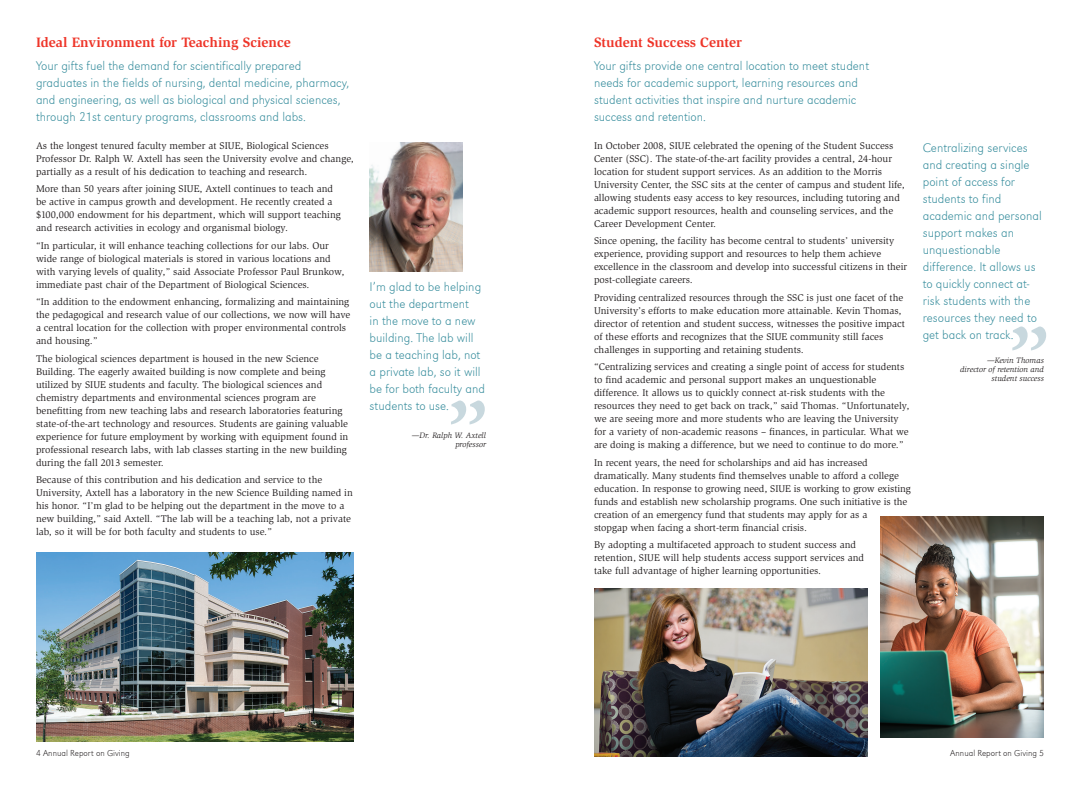
<style>
.page{position:relative;width:1080px;height:792px;background:#fff}
.page>*{position:absolute;margin:0;border:0;box-sizing:border-box;transform-origin:0 0}
.Donors_Slimbach_7_8{font:112px "Slimbach";color:#c8d8de}
.Slimbach_Bold_14_16{font:700 14px "Slimbach";color:#ee3529}
.URW_Grotesk_Reg_13_1{font:13px/17px "URW Grotesk T Extr Ligh";color:#338b9b}
.Body_text_10_13_pt_S{font:10px/13px "Slimbach";color:#231f20}
.t1{font:9px "URW Grotesk T Extr Ligh";color:#231f20}
.Slimbach_Italic_8_9{font:italic 8px/9px "Slimbach";color:#231f20;text-align:right}
</style>
<div class="page">
<img style="left:594px;top:589px;width:274px;height:167px">
<img style="left:880px;top:516px;width:164px;height:222px">
<img style="left:36px;top:552px;width:318px;height:190px">
<img style="left:370px;top:142px;width:92px;height:129px">
<p class="Slimbach_Bold_14_16" style="left:36px;top:33px;width:256px">Ideal Environment for Teaching Science</p>
<p class="URW_Grotesk_Reg_13_1" style="left:36px;top:57px;width:315px">Your gifts fuel the demand for scientifically prepared graduates in the fields of nursing, dental medicine, pharmacy, and engineering, as well as biological and physical sciences, through 21st century programs, classrooms and labs.</p>
<p class="Body_text_10_13_pt_S" style="left:36px;top:139px;width:319px">As the longest tenured faculty member at SIUE, Biological Sciences<br>Professor Dr. Ralph W. Axtell has seen the University evolve and change, partially as a result of his dedication to teaching and research.</p>
<p class="Body_text_10_13_pt_S" style="left:36px;top:182px;width:306px">More than 50 years after joining SIUE, Axtell continues to teach and be active in campus growth and development. He recently created a $100,000 endowment for his department, which will support teaching and research activities in ecology and organismal biology.</p>
<p class="Body_text_10_13_pt_S" style="left:36px;top:239px;width:310px">“In particular, it will enhance teaching collections for our labs. Our wide range of biological materials is stored in various locations and with varying levels of quality,” said Associate Professor Paul Brunkow, immediate past chair of the Department of Biological Sciences.</p>
<p class="Body_text_10_13_pt_S" style="left:36px;top:295px;width:316px">“In addition to the endowment enhancing, formalizing and maintaining the pedagogical and research value of our collections, we now will have a central location for the collection with proper environmental controls and housing.”</p>
<p class="Body_text_10_13_pt_S" style="left:36px;top:352px;width:314px">The biological sciences department is housed in the new Science Building. The eagerly awaited building is now complete and being utilized by SIUE students and faculty. The biological sciences and chemistry departments and environmental sciences program are benefitting from new teaching labs and research laboratories featuring state-of-the-art technology and resources. Students are gaining valuable experience for future employment by working with equipment found in professional research labs, with lab classes starting in the new building during the fall 2013 semester.</p>
<p class="Body_text_10_13_pt_S" style="left:36px;top:473px;width:318px">Because of this contribution and his dedication and service to the University, Axtell has a laboratory in the new Science Building named in his honor. “I’m glad to be helping out the department in the move to a new building,” said Axtell. “The lab will be a teaching lab, not a private lab, so it will be for both faculty and students to use.”</p>
<p class="URW_Grotesk_Reg_13_1" style="left:370px;top:278px;width:117px">I’m glad to be helping out the department<br>in the move to a new building. The lab will be a teaching lab, not a private lab, so it will be for both faculty and students to use.</p>
<p class="Donors_Slimbach_7_8" style="left:442px;top:376px;width:53px">’’</p>
<p class="Slimbach_Italic_8_9" style="left:412px;top:431px;width:76px">—Dr. Ralph W. Axtell professor</p>
<p class="Slimbach_Bold_14_16" style="left:594px;top:33px;width:150px">Student Success Center</p>
<p class="URW_Grotesk_Reg_13_1" style="left:594px;top:57px;width:277px">Your gifts provide one central location to meet student needs for academic support, learning resources and student activities that inspire and nurture academic success and retention.</p>
<p class="Body_text_10_13_pt_S" style="left:594px;top:139px;width:312px">In October 2008, SIUE celebrated the opening of the Student Success Center (SSC). The state-of-the-art facility provides a central, 24-hour location for student support services. As an addition to the Morris University Center, the SSC sits at the center of campus and student life, allowing students easy access to key resources, including tutoring and academic support resources, health and counseling services, and the Career Development Center.</p>
<p class="Body_text_10_13_pt_S" style="left:594px;top:234px;width:315px">Since opening, the facility has become central to students’ university experience, providing support and resources to help them achieve excellence in the classroom and develop into successful citizens in their post-collegiate careers.</p>
<p class="Body_text_10_13_pt_S" style="left:594px;top:291px;width:312px">Providing centralized resources through the SSC is just one facet of the University’s efforts to make education more attainable. Kevin Thomas, director of retention and student success, witnesses the positive impact of these efforts and recognizes that the SIUE community still faces challenges in supporting and retaining students.</p>
<p class="Body_text_10_13_pt_S" style="left:594px;top:360px;width:317px">“Centralizing services and creating a single point of access for students to find academic and personal support makes an unquestionable difference. It allows us to quickly connect at-risk students with the resources they need to get back on track,” said Thomas. “Unfortunately, we are seeing more and more students who are leaving the University for a variety of non-academic reasons – finances, in particular. What we are doing is making a difference, but we need to continue to do more.”</p>
<p class="Body_text_10_13_pt_S" style="left:594px;top:456px;width:318px">In recent years, the need for scholarships and aid has increased dramatically. Many students find themselves unable to afford a college education. In response to growing need, SIUE is working to grow existing funds and establish new scholarship programs. One such initiative is the creation of an emergency fund that students may apply for as a<br>stopgap when facing a short-term financial crisis.</p>
<p class="Body_text_10_13_pt_S" style="left:594px;top:538px;width:272px">By adopting a multifaceted approach to student success and retention, SIUE will help students access support services and take full advantage of higher learning opportunities.</p>
<p class="URW_Grotesk_Reg_13_1" style="left:923px;top:139px;width:121px">Centralizing services and creating a single point of access for students to find academic and personal support makes an unquestionable difference. It allows us to quickly connect at&shy;risk students with the resources they need to get back on track.</p>
<p class="Slimbach_Italic_8_9" style="left:960px;top:356px;width:85px">—Kevin Thomas director of retention and student success</p>
<p class="Donors_Slimbach_7_8" style="left:1003px;top:302px;width:53px">’’</p>
<p class="t1" style="left:36px;top:748px;width:95px">4 Annual Report on Giving</p>
<p class="t1" style="left:950px;top:748px;width:95px">Annual Report on Giving 5</p>
</div>
